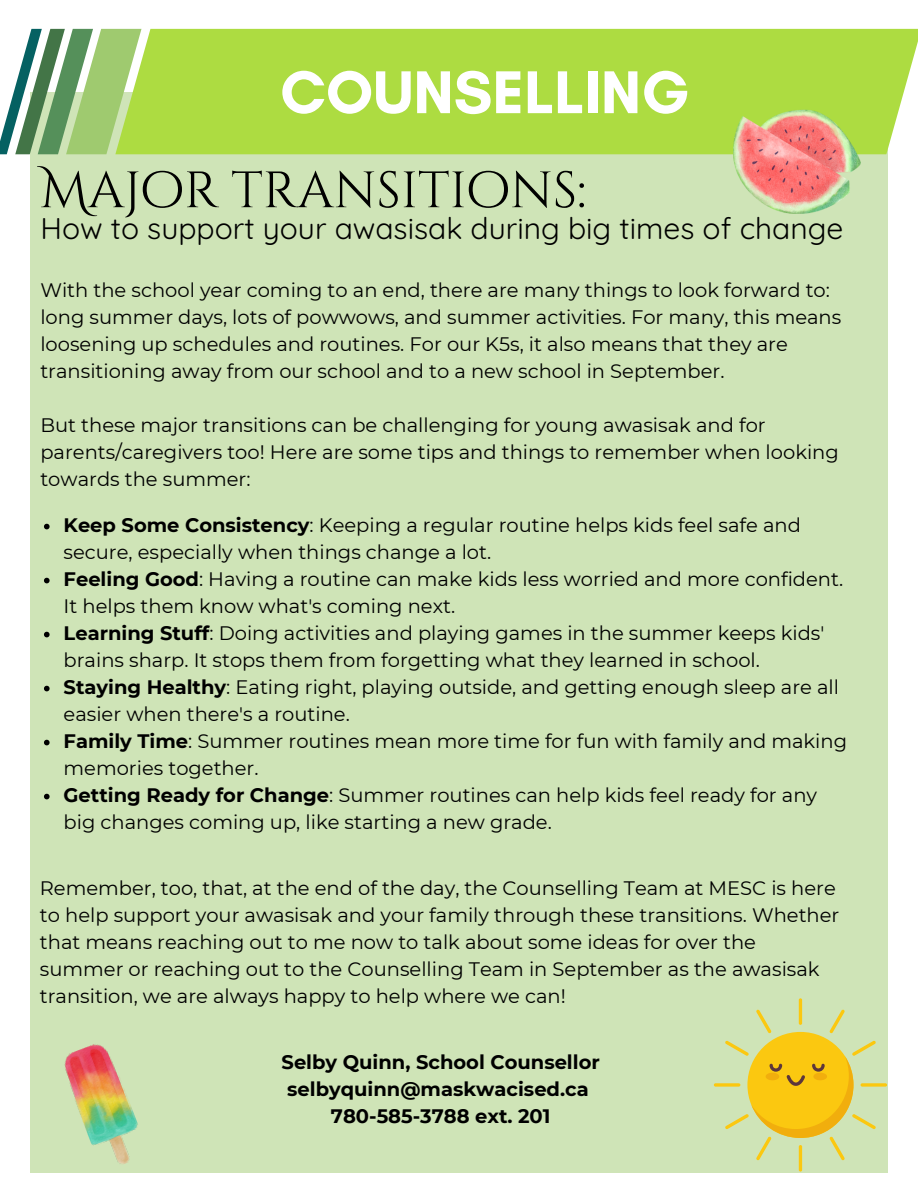
<style>
.page{position:relative;width:918px;height:1188px;background:#fff}
.page>*{position:absolute;margin:0;border:0;box-sizing:border-box;transform-origin:0 0}
.t1{font:700 61.5px "Glacial Indifference";color:#fff}
.t2{font:51px "Cinzel Decorative";color:#000}
.t3{font:30px "Quicksand";color:#000}
.t4{font:19.5px/27px "Montserrat";color:#000}
.t5{font:700 19.5px/27px "Montserrat";color:#000;text-align:center}
.s1{font-weight:700}
</style>
<div class="page">
<div style="left:30px;top:92px;width:858px;height:1080px;background:#cfe4b7"></div>
<div style="left:141px;top:29px;width:777px;height:125px;background:#addc41"></div>
<svg style="left:0;top:29px;width:141px;height:125px"></svg>
<img style="left:64px;top:1044px;width:74px;height:120px">
<img style="left:734px;top:110px;width:127px;height:103px">
<div style="left:747px;top:1032px;width:106px;height:106px;background:#fbc810;border-radius:50%"></div>
<hr style="left:799px;top:998px;width:3px;height:27px;background:#fbc810;border-radius:2px">
<svg style="left:756px;top:1009px;width:15px;height:24px"></svg>
<svg style="left:714px;top:1083px;width:26px;height:4px"></svg>
<hr style="left:799px;top:1145px;width:3px;height:27px;background:#fbc810;border-radius:2px">
<svg style="left:861px;top:1083px;width:26px;height:4px"></svg>
<svg style="left:725px;top:1041px;width:151px;height:119px"></svg>
<svg style="left:829px;top:1009px;width:16px;height:24px"></svg>
<svg style="left:44px;top:524px;width:6px;height:5px"></svg>
<svg style="left:44px;top:578px;width:6px;height:5px"></svg>
<svg style="left:44px;top:632px;width:6px;height:5px"></svg>
<svg style="left:44px;top:686px;width:6px;height:5px"></svg>
<svg style="left:44px;top:740px;width:6px;height:5px"></svg>
<svg style="left:44px;top:794px;width:6px;height:5px"></svg>
<h3 class="t1" style="left:280px;top:55px;width:411px">COUNSELLING</h3>
<h2 class="t2" style="left:40px;top:157px;width:547px">Major transitions:</h2>
<p class="t3" style="left:40px;top:209px;width:805px">How to support your awasisak during big times of change</p>
<p class="t4" style="left:40px;top:277px;width:802px">With the school year coming to an end, there are many things to look forward to: long summer days, lots of powwows, and summer activities. For many, this means loosening up schedules and routines. For our K5s, it also means that they are transitioning away from our school and to a new school in September.</p>
<p class="t4" style="left:40px;top:412px;width:800px">But these major transitions can be challenging for young awasisak and for parents/caregivers too! Here are some tips and things to remember when looking towards the summer:</p>
<p class="t4" style="left:64px;top:511px;width:739px"><span class="s1">Keep Some Consistency</span>: Keeping a regular routine helps kids feel safe and secure, especially when things change a lot.</p>
<p class="t4" style="left:64px;top:565px;width:781px"><span class="s1">Feeling Good</span>: Having a routine can make kids less worried and more confident.<br>It helps them know what's coming next.</p>
<p class="t4" style="left:64px;top:619px;width:762px"><span class="s1">Learning Stuff</span>: Doing activities and playing games in the summer keeps kids' brains sharp. It stops them from forgetting what they learned in school.</p>
<p class="t4" style="left:64px;top:673px;width:777px"><span class="s1">Staying Healthy</span>: Eating right, playing outside, and getting enough sleep are all easier when there's a routine.</p>
<p class="t4" style="left:64px;top:727px;width:785px"><span class="s1">Family Time</span>: Summer routines mean more time for fun with family and making memories together.</p>
<p class="t4" style="left:64px;top:781px;width:755px"><span class="s1">Getting Ready for Change</span>: Summer routines can help kids feel ready for any big changes coming up, like starting a new grade.</p>
<p class="t4" style="left:40px;top:874px;width:801px">Remember, too, that, at the end of the day, the Counselling Team at MESC is here to help support your awasisak and your family through these transitions. Whether that means reaching out to me now to talk about some ideas for over the summer or reaching out to the Counselling Team in September as the awasisak transition, we are always happy to help where we can!</p>
<p class="t5" style="left:282px;top:1048px;width:320px">Selby Quinn, School Counsellor selbyquinn@maskwacised.ca<br>780-585-3788 ext. 201</p>
</div>
